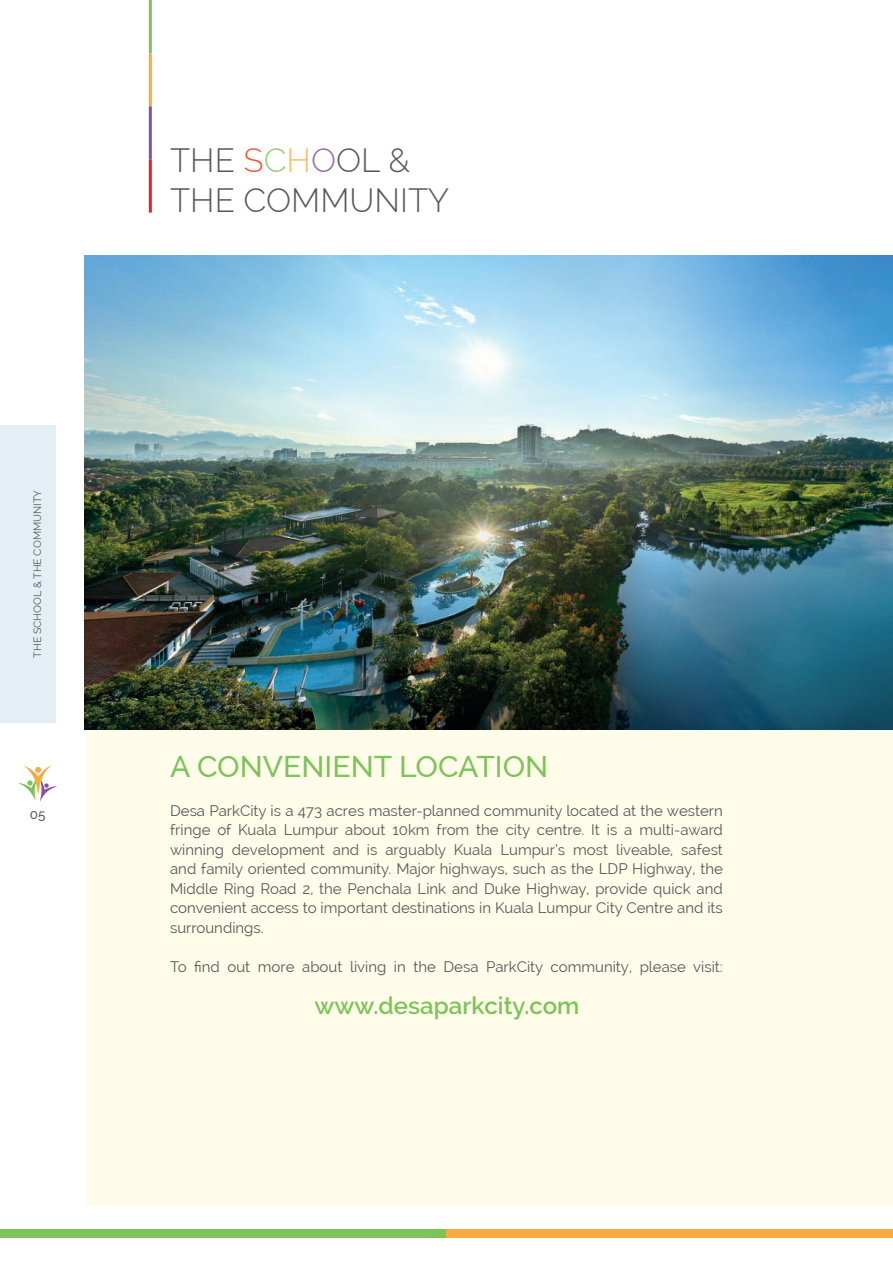
<style>
.page{position:relative;width:893px;height:1263px;background:#fff}
.page>*{position:absolute;margin:0;border:0;box-sizing:border-box;transform-origin:0 0}
.t1{font:300 33px/39.6px "Raleway";color:#57585a}
.t2{font:500 30px "Raleway";color:#7cc358}
.t3{font:600 24px "Raleway";color:#7cc358}
.t4{font:15px/19.5px "Raleway";color:#57585a;text-align:justify}
.t5{font:500 13.5px "Raleway";color:#57585a}
.t6{font:10.5px "Raleway";color:#57585a}
.s1{color:#f0593e}
.s2{color:#96cd78}
.s3{color:#fcbb65}
.s4{color:#976eaf}
</style>
<div class="page">
<div style="left:85px;top:255px;width:808px;height:950px;background:#fffde9"></div>
<img style="left:84px;top:255px;width:809px;height:474px">
<div style="left:0;top:425px;width:55px;height:298px;background:#e4eff5"></div>
<svg style="left:18px;top:765px;width:39px;height:37px"></svg>
<div style="left:0;top:1229px;width:446px;height:8px;background:#7cc358"></div>
<div style="left:446px;top:1229px;width:447px;height:8px;background:#faab3f"></div>
<hr style="left:149px;top:0;width:3px;height:53px;background:#7cc358">
<hr style="left:149px;top:53px;width:3px;height:53px;background:#faab3f">
<hr style="left:149px;top:106px;width:3px;height:53px;background:#8551a0">
<hr style="left:149px;top:159px;width:3px;height:54px;background:#ee1d23">
<p class="t6" style="left:31px;top:657px;width:169px;rotate:-90deg">THE SCHOOL &amp; THE COMMUNITY</p>
<p class="t5" style="left:30px;top:806px;width:17px">05</p>
<h1 class="t1" style="left:170px;top:141px;width:280px">THE <span class="s1">S</span><span class="s2">C</span><span class="s3">H</span><span class="s4">O</span>OL &amp;<br>THE COMMUNITY</h1>
<h2 class="t2" style="left:170px;top:749px;width:380px">A CONVENIENT LOCATION</h2>
<p class="t4" style="left:170px;top:800px;width:554px">Desa ParkCity is a 473 acres master-planned community located at the western fringe of Kuala Lumpur about 10km from the city centre. It is a multi-award winning development and is arguably Kuala Lumpur’s most liveable, safest and family oriented community. Major highways, such as the LDP Highway, the Middle Ring Road 2, the Penchala Link and Duke Highway, provide quick and convenient access to important destinations in Kuala Lumpur City Centre and its surroundings.</p>
<p class="t4" style="left:170px;top:956px;width:554px">To find out more about living in the Desa ParkCity community, please visit:</p>
<h3 class="t3" style="left:315px;top:992px;width:266px">www.desaparkcity.com</h3>
</div>
